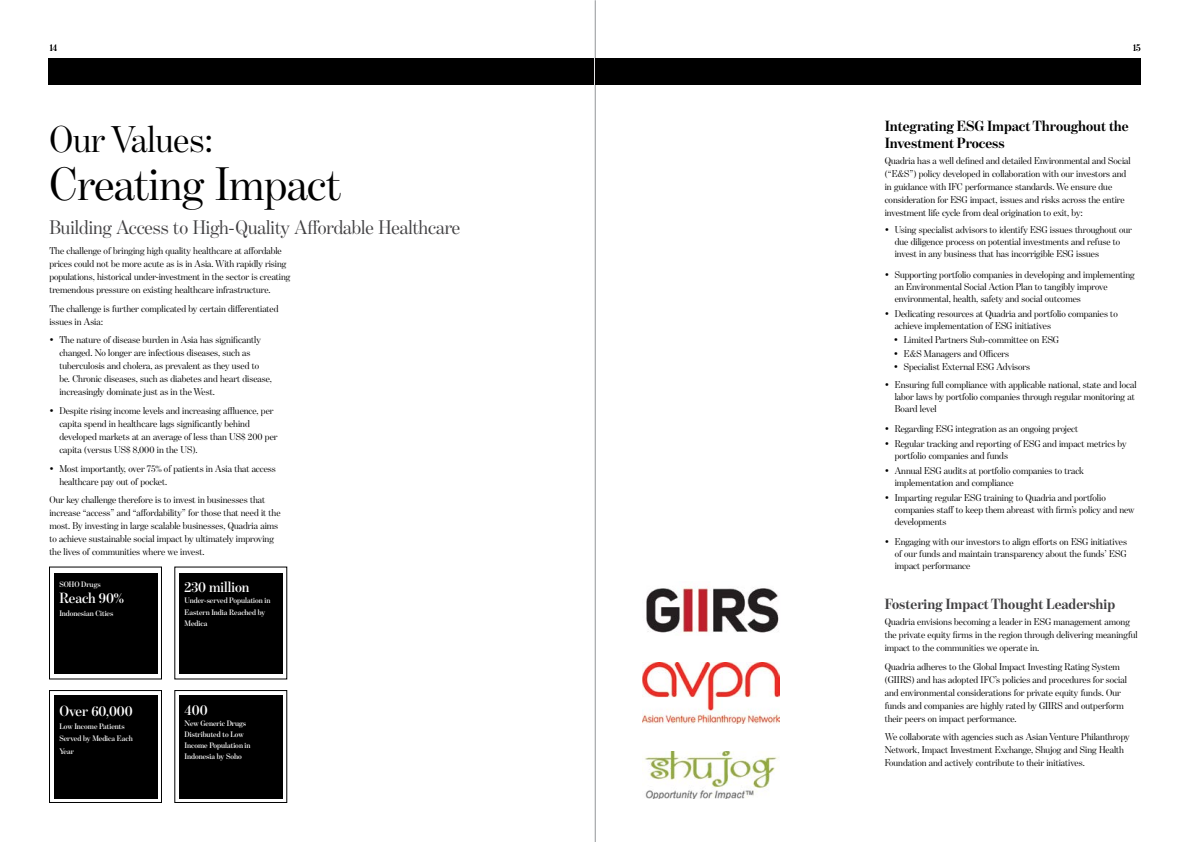
<style>
.page{position:relative;width:1191px;height:842px;background:#fff}
.page>*{position:absolute;margin:0;border:0;box-sizing:border-box;transform-origin:0 0}
.t1{font:47.8px "Benton Mod Disp";color:#000}
.t2{font:37.8px "Benton Mod Disp";color:#000}
.t3{font:20px "Benton Mod Disp";color:#414042}
.t4{font:700 15px/17px "Benton Mod Disp";color:#000}
.t5{font:700 15px "Benton Mod Disp";color:#414042}
.t6{font:600 15px "Benton Mod Disp";color:#fff}
.t7{font:10px/13px "Benton Mod Disp";color:#000}
.t8{font:600 8.1px/11.2px "Benton Mod Disp";color:#fff}
</style>
<div class="page">
<hr style="left:595px;top:0;width:1px;height:842px;background:#939598">
<div style="left:54px;top:695px;width:103px;height:103px;background:#000"></div>
<div style="left:49px;top:690px;width:113px;height:113px;border:1px solid #000"></div>
<div style="left:179px;top:695px;width:103px;height:103px;background:#000"></div>
<div style="left:175px;top:690px;width:112px;height:113px;border:1px solid #000"></div>
<div style="left:54px;top:573px;width:103px;height:100px;background:#000"></div>
<div style="left:49px;top:567px;width:113px;height:112px;border:1px solid #000"></div>
<div style="left:179px;top:573px;width:103px;height:100px;background:#000"></div>
<div style="left:49px;top:58px;width:545px;height:27px;background:#000"></div>
<img style="left:646px;top:587px;width:133px;height:46px">
<img style="left:642px;top:663px;width:137px;height:60px">
<img style="left:645px;top:752px;width:134px;height:47px">
<div style="left:595px;top:58px;width:545px;height:27px;background:#000"></div>
<p class="t7" style="left:50px;top:41px;width:9px">14</p>
<h2 class="t2" style="left:49px;top:118px;width:166px">Our Values:</h2>
<h1 class="t1" style="left:49px;top:158px;width:293px">Creating Impact</h1>
<p class="t7" style="left:49px;top:244px;width:243px">The challenge of bringing high quality healthcare at affordable prices could not be more acute as is in Asia. With rapidly rising populations, historical under-investment in the sector is creating tremendous pressure on existing healthcare infrastructure.</p>
<p class="t7" style="left:49px;top:302px;width:231px">The challenge is further complicated by certain differentiated issues in Asia:</p>
<p class="t7" style="left:59px;top:333px;width:214px;text-indent:-10px">• The nature of disease burden in Asia has significantly changed. No longer are infectious diseases, such as tuberculosis and cholera, as prevalent as they used to be. Chronic diseases, such as diabetes and heart disease, increasingly dominate just as in the West.</p>
<p class="t7" style="left:59px;top:404px;width:220px;text-indent:-10px">• Despite rising income levels and increasing affluence, per capita spend in healthcare lags significantly behind developed markets at an average of less than US$ 200 per capita (versus US$ 8,000 in the US).</p>
<p class="t7" style="left:59px;top:462px;width:218px;text-indent:-10px">• Most importantly, over 75% of patients in Asia that access healthcare pay out of pocket.</p>
<p class="t7" style="left:49px;top:493px;width:233px">Our key challenge therefore is to invest in businesses that increase “access” and “affordability” for those that need it the most. By investing in large scalable businesses, Quadria aims to achieve sustainable social impact by ultimately improving the lives of communities where we invest.</p>
<h3 class="t3" style="left:49px;top:216px;width:412px">Building Access to High-Quality Affordable Healthcare</h3>
<p class="t8" style="left:59px;top:578px;width:43px">SOHO Drugs</p>
<h3 class="t6" style="left:59px;top:589px;width:66px">Reach 90%</h3>
<p class="t8" style="left:59px;top:607px;width:56px">Indonesian Cities</p>
<h3 class="t6" style="left:59px;top:702px;width:75px">Over 60,000</h3>
<p class="t8" style="left:59px;top:719px;width:75px;line-height:12.8px">Low Income Patients<br>Served by Medica Each<br>Year</p>
<h3 class="t6" style="left:185px;top:579px;width:66px">230 million</h3>
<p class="t8" style="left:185px;top:595px;width:87px">Under-served Population in<br>Eastern India Reached by<br>Medica</p>
<h3 class="t6" style="left:185px;top:701px;width:25px">400</h3>
<p class="t8" style="left:185px;top:717px;width:67px">New Generic Drugs<br>Distributed to Low<br>Income Population in<br>Indonesia by Soho</p>
<p class="t7" style="left:1133px;top:41px;width:9px">15</p>
<h3 class="t4" style="left:884px;top:117px;width:245px">Integrating ESG Impact Throughout the<br>Investment Process</h3>
<p class="t7" style="left:884px;top:154px;width:247px">Quadria has a well defined and detailed Environmental and Social (“E&amp;S”) policy developed in collaboration with our investors and in guidance with IFC performance standards. We ensure due consideration for ESG impact, issues and risks across the entire investment life cycle from deal origination to exit, by:</p>
<p class="t7" style="left:894px;top:224px;width:239px;line-height:12px;text-indent:-10px">• Using specialist advisors to identify ESG issues throughout our due diligence process on potential investments and refuse to invest in any business that has incorrigible ESG issues</p>
<p class="t7" style="left:894px;top:268px;width:241px;line-height:12px;text-indent:-10px">• Supporting portfolio companies in developing and implementing an Environmental Social Action Plan to tangibly improve environmental, health, safety and social outcomes</p>
<p class="t7" style="left:894px;top:307px;width:224px;line-height:12px;text-indent:-10px">• Dedicating resources at Quadria and portfolio companies to achieve implementation of ESG initiatives</p>
<p class="t7" style="left:893px;top:334px;width:167px">• Limited Partners Sub-committee on ESG</p>
<p class="t7" style="left:893px;top:347px;width:117px">• E&amp;S Managers and Officers</p>
<p class="t7" style="left:893px;top:360px;width:138px">• Specialist External ESG Advisors</p>
<p class="t7" style="left:894px;top:379px;width:243px;line-height:12px;text-indent:-10px">• Ensuring full compliance with applicable national, state and local labor laws by portfolio companies through regular monitoring at<br>Board level</p>
<p class="t7" style="left:884px;top:423px;width:195px">• Regarding ESG integration as an ongoing project</p>
<p class="t7" style="left:894px;top:438px;width:233px;line-height:12px;text-indent:-10px">• Regular tracking and reporting of ESG and impact metrics by portfolio companies and funds</p>
<p class="t7" style="left:894px;top:465px;width:191px;line-height:12px;text-indent:-10px">• Annual ESG audits at portfolio companies to track implementation and compliance</p>
<p class="t7" style="left:894px;top:492px;width:241px;line-height:12px;text-indent:-10px">• Imparting regular ESG training to Quadria and portfolio companies staff to keep them abreast with firm’s policy and new developments</p>
<p class="t7" style="left:894px;top:536px;width:234px;line-height:12px;text-align:justify;text-indent:-10px">• Engaging with our investors to align efforts on ESG initiatives of our funds and maintain transparency about the funds’ ESG impact performance</p>
<h3 class="t5" style="left:884px;top:596px;width:232px">Fostering Impact Thought Leadership</h3>
<p class="t7" style="left:884px;top:615px;width:254px">Quadria envisions becoming a leader in ESG management among the private equity firms in the region through delivering meaningful impact to the communities we operate in.</p>
<p class="t7" style="left:884px;top:660px;width:244px">Quadria adheres to the Global Impact Investing Rating System (GIIRS) and has adopted IFC’s policies and procedures for social and environmental considerations for private equity funds. Our funds and companies are highly rated by GIIRS and outperform their peers on impact performance.</p>
<p class="t7" style="left:884px;top:730px;width:246px">We collaborate with agencies such as Asian Venture Philanthropy<br>Network, Impact Investment Exchange, Shujog and Sing Health<br>Foundation and actively contribute to their initiatives.</p>
</div>
